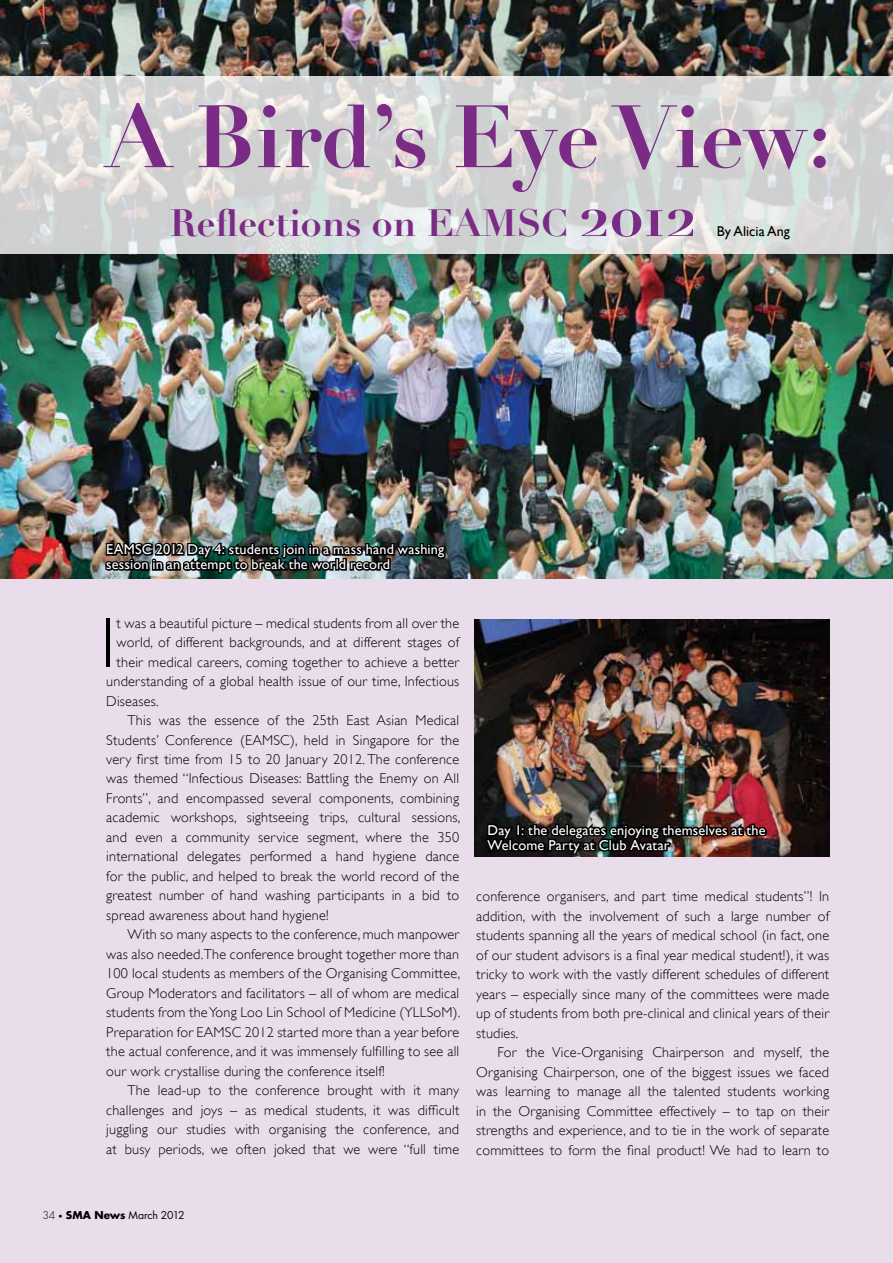
<style>
.page{position:relative;width:893px;height:1263px;background:#eaddeb}
.page>*{position:absolute;margin:0;border:0;box-sizing:border-box;transform-origin:0 0}
.t1{font:86.7px "Didot LH Bold Os F";color:#7a2b85}
.t2{font:300 71.4px "Gill Sans";color:#000}
.t3{font:37.5px "Didot LH Bold Os F";color:#7a2b85}
.t4{font:300 14.25px/19.5px "Gill Sans";letter-spacing:.015em;color:#000;text-align:justify}
.t5{font:14.25px/15px "Gill Sans";letter-spacing:.01em;color:#fff}
.t6{font:14.25px "Gill Sans";color:#000}
.t7{font:10.5px "Futura";letter-spacing:-.015em;color:#000}
.s1{font-size:60px}
.s2{font-weight:300}
.s3{font-weight:300;font-size:7.5px}
.s4{font-weight:700}
</style>
<div class="page">
<img style="left:0;top:0;width:893px;height:578px">
<svg style="left:0;top:77px;width:893px;height:177px;fill:#d2d5d4"></svg>
<img style="left:475px;top:620px;width:354px;height:236px">
<img style="left:103px;top:538px;width:345px;height:37px">
<img style="left:483px;top:820px;width:285px;height:36px">
<h1 class="t1" style="left:106px;top:83px;width:727px">A Bird’s Eye View:</h1>
<h3 class="t3" style="left:170px;top:200px;width:528px">Reflections on EAMSC <span class="s1">2012</span></h3>
<p class="t6" style="left:717px;top:223px;width:75px">By Alicia Ang</p>
<p class="t5" style="left:106px;top:542px;width:339px">EAMSC 2012 Day 4: students join in a mass hand washing session in an attempt to break the world record</p>
<h2 class="t2" style="left:101px;top:602px;width:16px">I</h2>
<p class="t4" style="left:117px;top:613px;width:344px">t was a beautiful picture – medical students from all over the</p>
<p class="t4" style="left:117px;top:632px;width:344px">world, of different backgrounds, and at different stages of</p>
<p class="t4" style="left:117px;top:652px;width:344px">their medical careers, coming together to achieve a better</p>
<p class="t4" style="left:106px;top:671px;width:354px">understanding of a global health issue of our time, Infectious</p>
<p class="t4" style="left:106px;top:691px;width:54px">Diseases.</p>
<p class="t4" style="left:128px;top:710px;width:333px">This was the essence of the 25th East Asian Medical</p>
<p class="t4" style="left:106px;top:730px;width:354px">Students’ Conference (EAMSC), held in Singapore for the</p>
<p class="t4" style="left:106px;top:749px;width:354px">very first time from 15 to 20 January 2012. The conference</p>
<p class="t4" style="left:106px;top:769px;width:354px">was themed “Infectious Diseases: Battling the Enemy on All</p>
<p class="t4" style="left:106px;top:788px;width:354px">Fronts”, and encompassed several components, combining</p>
<p class="t4" style="left:106px;top:808px;width:356px">academic workshops, sightseeing trips, cultural sessions,</p>
<p class="t4" style="left:106px;top:827px;width:354px">and even a community service segment, where the 350</p>
<p class="t4" style="left:106px;top:847px;width:354px">international delegates performed a hand hygiene dance</p>
<p class="t4" style="left:106px;top:866px;width:354px">for the public, and helped to break the world record of the</p>
<p class="t4" style="left:106px;top:886px;width:354px">greatest number of hand washing participants in a bid to</p>
<p class="t4" style="left:106px;top:905px;width:224px">spread awareness about hand hygiene!</p>
<p class="t4" style="left:128px;top:925px;width:333px">With so many aspects to the conference, much manpower</p>
<p class="t4" style="left:106px;top:944px;width:354px">was also needed.The conference brought together more than</p>
<p class="t4" style="left:106px;top:964px;width:356px">100 local students as members of the Organising Committee,</p>
<p class="t4" style="left:106px;top:983px;width:354px">Group Moderators and facilitators – all of whom are medical</p>
<p class="t4" style="left:106px;top:1003px;width:356px">students from the Yong Loo Lin School of Medicine (YLLSoM).</p>
<p class="t4" style="left:106px;top:1022px;width:354px">Preparation for EAMSC 2012 started more than a year before</p>
<p class="t4" style="left:106px;top:1042px;width:354px">the actual conference, and it was immensely fulfilling to see all</p>
<p class="t4" style="left:106px;top:1061px;width:280px">our work crystallise during the conference itself!</p>
<p class="t4" style="left:128px;top:1081px;width:333px">The lead-up to the conference brought with it many</p>
<p class="t4" style="left:106px;top:1100px;width:354px">challenges and joys – as medical students, it was difficult</p>
<p class="t4" style="left:106px;top:1120px;width:354px">juggling our studies with organising the conference, and</p>
<p class="t4" style="left:106px;top:1139px;width:354px">at busy periods, we often joked that we were “full time</p>
<p class="t5" style="left:488px;top:822px;width:279px">Day 1: the delegates enjoying themselves at the<br>Welcome Party at Club Avatar</p>
<p class="t4" style="left:476px;top:887px;width:354px">conference organisers, and part time medical students”! In addition, with the involvement of such a large number of students spanning all the years of medical school (in fact, one of our student advisors is a final year medical student!), it was tricky to work with the vastly different schedules of different years – especially since many of the committees were made up of students from both pre-clinical and clinical years of their studies.</p>
<p class="t4" style="left:476px;top:1043px;width:354px;text-indent:21px">For the Vice-Organising Chairperson and myself, the Organising Chairperson, one of the biggest issues we faced was learning to manage all the talented students working in the Organising Committee effectively – to tap on their strengths and experience, and to tie in the work of separate committees to form the final product! We had to learn to</p>
<p class="t7" style="left:43px;top:1208px;width:144px"><span class="s2">34</span> <span class="s3">•</span> <span class="s4">SMA News</span> March 2012</p>
</div>
